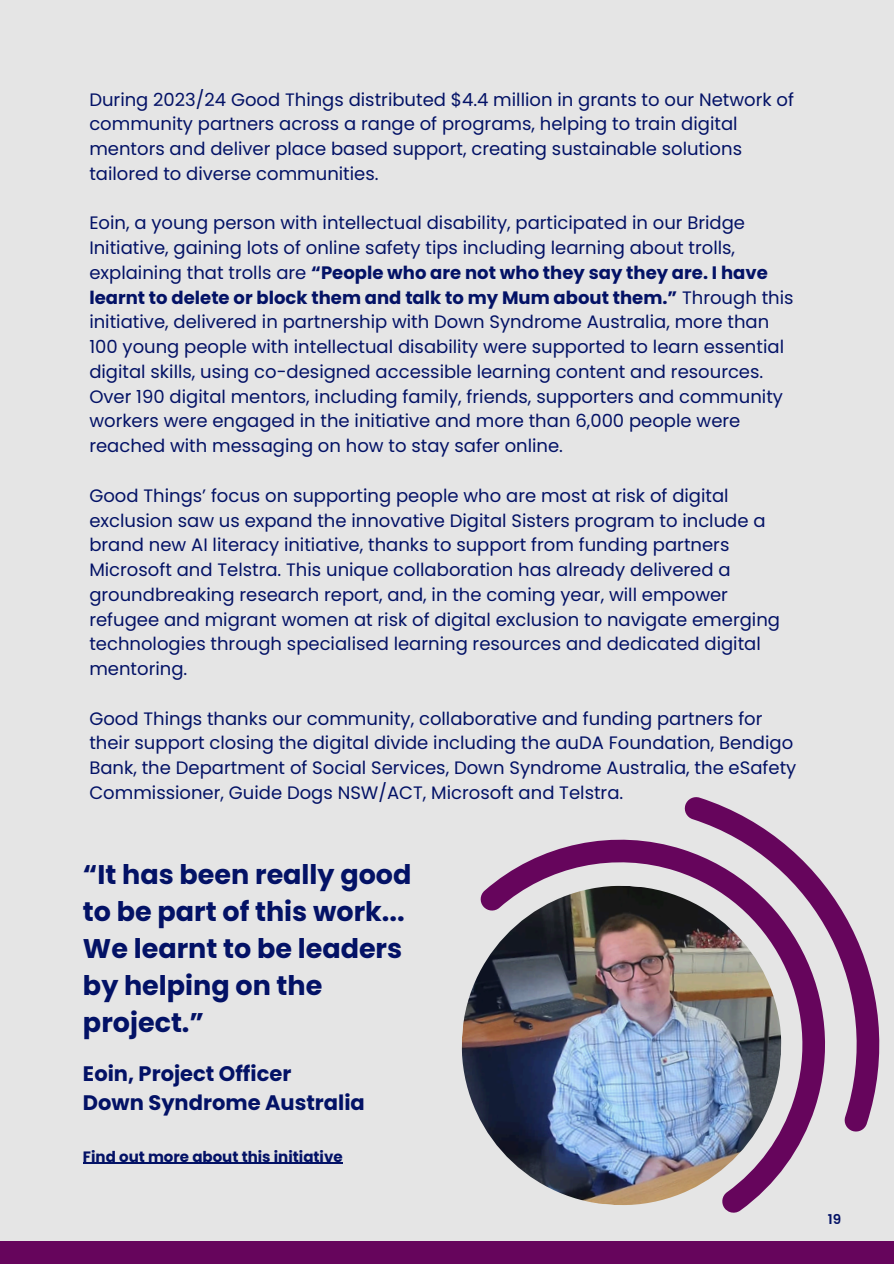
<style>
.page{position:relative;width:894px;height:1264px;background:#fff}
.page>*{position:absolute;margin:0;border:0;box-sizing:border-box;transform-origin:0 0}
.t1{font:700 27px/37.2px "Poppins";color:#031266}
.t2{font:700 21px/29.2px "Poppins";color:#031266}
.t3{font:18px/24.8px "Poppins";color:#031266}
.t4{font:700 15px "Poppins";color:#031266}
.t5{font:600 13.5px "Poppins";color:#031266}
.s1{font-weight:700}
</style>
<div class="page">
<div style="left:0;top:0;width:893px;height:1263px;background:#e5e5e5"></div>
<div style="left:0;top:1241px;width:893px;height:22px;background:#66055c"></div>
<svg style="left:498px;top:840px;width:307px;height:373px"></svg>
<svg style="left:605px;top:797px;width:275px;height:337px"></svg>
<img style="left:461px;top:880px;width:325px;height:330px">
<hr style="left:83px;top:1162px;width:259px;height:1px;background:#031266">
<h3 class="t3" style="left:89px;top:87px;width:706px">During 2023/24 Good Things distributed $4.4 million in grants to our Network of community partners across a range of programs, helping to train digital mentors and deliver place based support, creating sustainable solutions tailored to diverse communities.</h3>
<h3 class="t3" style="left:89px;top:211px;width:705px">Eoin, a young person with intellectual disability, participated in our Bridge Initiative, gaining lots of online safety tips including learning about trolls, explaining that trolls are <span class="s1">“People who are not who they say they are. I have learnt to delete or block them and talk to my Mum about them.”</span> Through this initiative, delivered in partnership with Down Syndrome Australia, more than 100 young people with intellectual disability were supported to learn essential digital skills, using co-designed accessible learning content and resources.<br>Over 190 digital mentors, including family, friends, supporters and community workers were engaged in the initiative and more than 6,000 people were reached with messaging on how to stay safer online.</h3>
<h3 class="t3" style="left:89px;top:483px;width:692px">Good Things’ focus on supporting people who are most at risk of digital exclusion saw us expand the innovative Digital Sisters program to include a brand new AI literacy initiative, thanks to support from funding partners Microsoft and Telstra. This unique collaboration has already delivered a groundbreaking research report, and, in the coming year, will empower refugee and migrant women at risk of digital exclusion to navigate emerging technologies through specialised learning resources and dedicated digital mentoring.</h3>
<h3 class="t3" style="left:89px;top:706px;width:708px">Good Things thanks our community, collaborative and funding partners for their support closing the digital divide including the auDA Foundation, Bendigo Bank, the Department of Social Services, Down Syndrome Australia, the eSafety Commissioner, Guide Dogs NSW/ACT, Microsoft and Telstra.</h3>
<p class="t1" style="left:83px;top:855px;width:330px">“It has been really good to be part of this work...<br>We learnt to be leaders by helping on the project.”</p>
<p class="t2" style="left:83px;top:1058px;width:283px">Eoin, Project Officer<br>Down Syndrome Australia</p>
<h1 class="t4" style="left:83px;top:1145px;width:261px">Find out more about this initiative</h1>
<h2 class="t5" style="left:827px;top:1209px;width:15px">19</h2>
</div>
